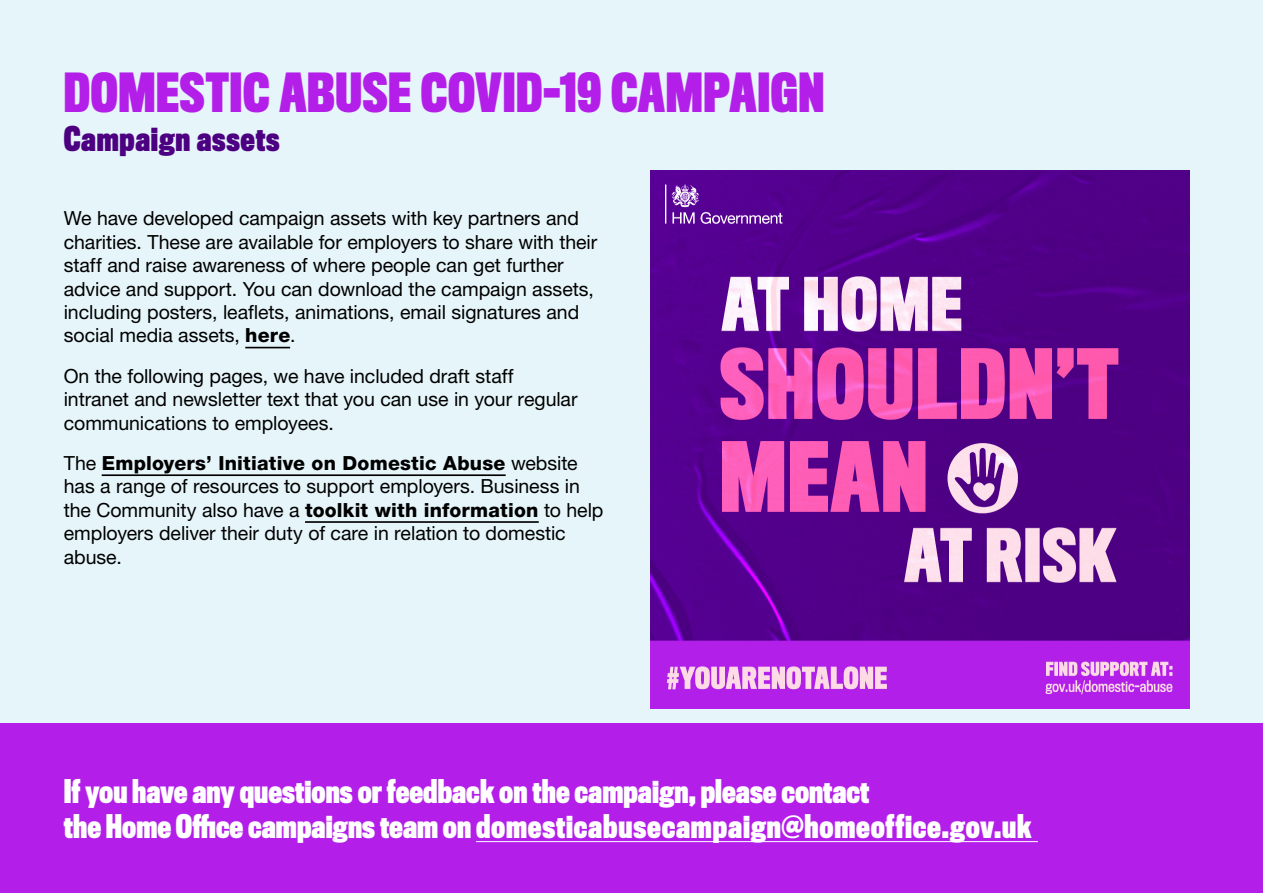
<style>
.page{position:relative;width:1263px;height:893px;background:#e6f5fa}
.page>*{position:absolute;margin:0;border:0;box-sizing:border-box;transform-origin:0 0}
.Page_heading{font:700 49.5px "Titling Gothic FB Comp";letter-spacing:.015em;color:#b31fe9}
.Page_heading-2{font:700 31.5px "Titling Gothic FB Comp";letter-spacing:.02em;color:#4c0081}
.Body_copy__black{font:700 30px/34.5px "Titling Gothic FB Comp";letter-spacing:.005em;color:#fff}
.Body_copy__black-2{font:19.5px/23.4px "Helvetica Neue LT Pro";letter-spacing:-.005em;color:#000}
.s1{font-weight:800}
</style>
<div class="page">
<div style="left:0;top:724px;width:1263px;height:169px;background:#b31fe9"></div>
<hr style="left:245px;top:347px;width:45px;height:1px;background:#000">
<hr style="left:102px;top:474px;width:404px;height:2px;background:#000">
<hr style="left:305px;top:521px;width:234px;height:2px;background:#000">
<img style="left:651px;top:170px;width:538px;height:538px">
<hr style="left:476px;top:841px;width:562px;height:1px;background:#fff">
<h1 class="Page_heading" style="left:64px;top:64px;width:762px">DOMESTIC ABUSE COVID-19 CAMPAIGN</h1>
<h1 class="Page_heading-2" style="left:64px;top:121px;width:217px">Campaign assets</h1>
<p class="Body_copy__black-2" style="left:64px;top:206px;width:535px">We have developed campaign assets with key partners and charities. These are available for employers to share with their staff and raise awareness of where people can get further advice and support. You can download the campaign assets, including posters, leaflets, animations, email signatures and social media assets, <span class="s1">here</span>.</p>
<p class="Body_copy__black-2" style="left:64px;top:364px;width:515px">On the following pages, we have included draft staff intranet and newsletter text that you can use in your regular communications to employees.</p>
<p class="Body_copy__black-2" style="left:64px;top:451px;width:541px">The <span class="s1">Employers’ Initiative on Domestic Abuse</span> website has a range of resources to support employers. Business in the Community also have a <span class="s1">toolkit with information</span> to help employers deliver their duty of care in relation to domestic abuse.</p>
<p class="Body_copy__black" style="left:64px;top:775px;width:969px">If you have any questions or feedback on the campaign, please contact<br>the Home Office campaigns team on domesticabusecampaign@homeoffice.gov.uk</p>
</div>
